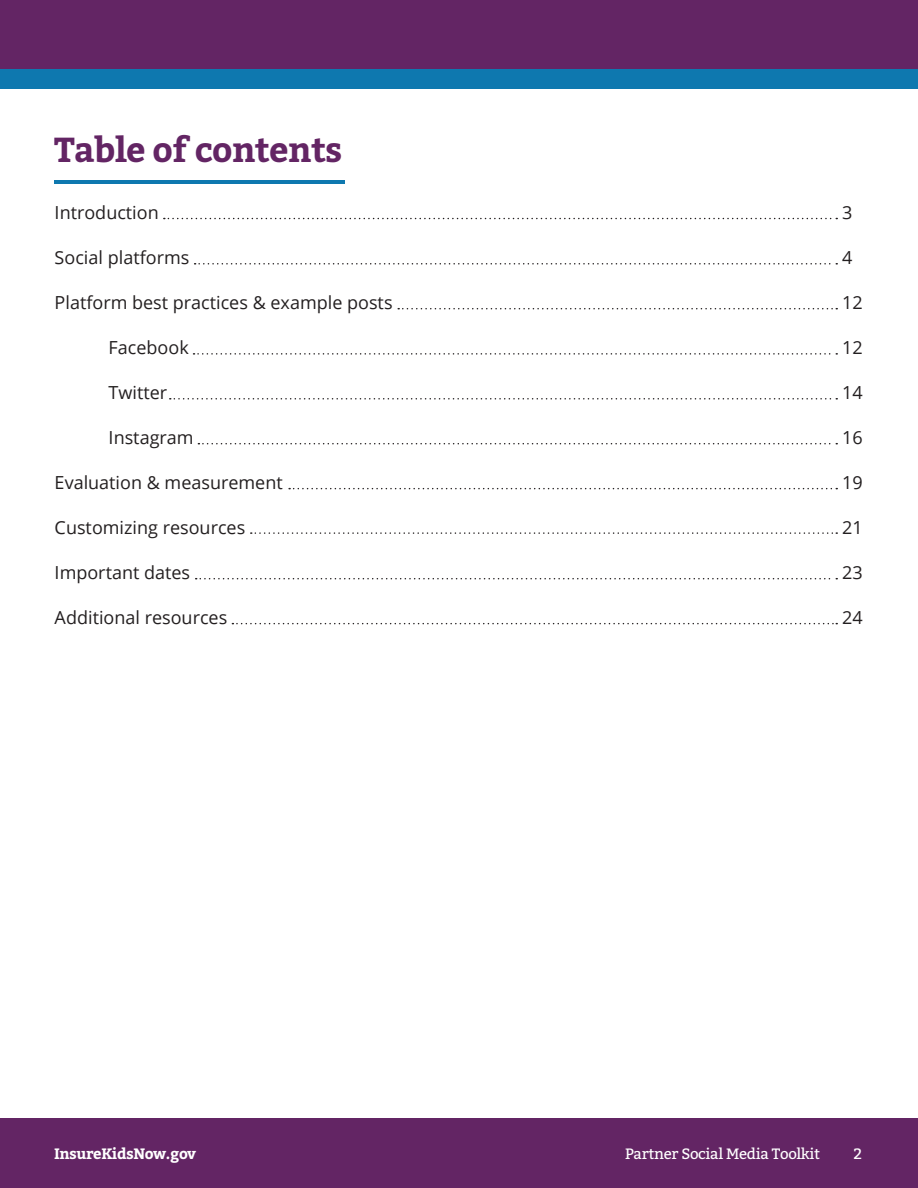
<style>
.page{position:relative;width:918px;height:1188px;background:#fff}
.page>*{position:absolute;margin:0;border:0;box-sizing:border-box;transform-origin:0 0}
.t1{font:700 34.5px "Bitter";letter-spacing:-.02em;color:#632564}
.t2{font:18px "Open Sans";color:#231f20}
.t3{font:15px "Bitter";letter-spacing:-.02em;color:#fff}
.t4{font:700 15px "Bitter";letter-spacing:-.02em;color:#fff}
</style>
<div class="page">
<div style="left:0;top:0;width:918px;height:69px;background:#632564"></div>
<svg style="left:164px;top:218px;width:673px;height:1px"></svg>
<svg style="left:195px;top:263px;width:642px;height:2px"></svg>
<svg style="left:398px;top:308px;width:439px;height:1px"></svg>
<svg style="left:194px;top:353px;width:643px;height:2px"></svg>
<svg style="left:170px;top:398px;width:667px;height:2px"></svg>
<svg style="left:198px;top:443px;width:639px;height:1px"></svg>
<svg style="left:289px;top:488px;width:548px;height:1px"></svg>
<svg style="left:251px;top:532px;width:586px;height:2px"></svg>
<svg style="left:196px;top:578px;width:641px;height:1px"></svg>
<svg style="left:232px;top:623px;width:605px;height:1px"></svg>
<div style="left:0;top:69px;width:918px;height:20px;background:#0e78af"></div>
<hr style="left:54px;top:180px;width:290px;height:4px;background:#0e78af">
<div style="left:0;top:1119px;width:918px;height:69px;background:#632564"></div>
<h2 class="t1" style="left:54px;top:127px;width:290px">Table of contents</h2>
<p class="t2" style="left:55px;top:200px;width:106px">Introduction</p>
<p class="t2" style="left:842px;top:200px;width:12px">3</p>
<p class="t2" style="left:55px;top:245px;width:136px">Social platforms</p>
<p class="t2" style="left:842px;top:245px;width:12px">4</p>
<p class="t2" style="left:55px;top:290px;width:339px">Platform best practices &amp; example posts</p>
<p class="t2" style="left:842px;top:290px;width:22px">12</p>
<p class="t2" style="left:109px;top:335px;width:82px">Facebook</p>
<p class="t2" style="left:842px;top:335px;width:22px">12</p>
<p class="t2" style="left:109px;top:380px;width:60px">Twitter</p>
<p class="t2" style="left:842px;top:380px;width:22px">14</p>
<p class="t2" style="left:109px;top:425px;width:86px">Instagram</p>
<p class="t2" style="left:842px;top:425px;width:22px">16</p>
<p class="t2" style="left:55px;top:470px;width:230px">Evaluation &amp; measurement</p>
<p class="t2" style="left:842px;top:470px;width:22px">19</p>
<p class="t2" style="left:55px;top:515px;width:192px">Customizing resources</p>
<p class="t2" style="left:842px;top:515px;width:22px">21</p>
<p class="t2" style="left:55px;top:560px;width:137px">Important dates</p>
<p class="t2" style="left:842px;top:560px;width:22px">23</p>
<p class="t2" style="left:55px;top:605px;width:174px">Additional resources</p>
<p class="t2" style="left:842px;top:605px;width:22px">24</p>
<p class="t4" style="left:54px;top:1144px;width:144px">InsureKidsNow.gov</p>
<p class="t3" style="left:625px;top:1144px;width:197px">Partner Social Media Toolkit</p>
<p class="t3" style="left:854px;top:1144px;width:10px">2</p>
</div>
